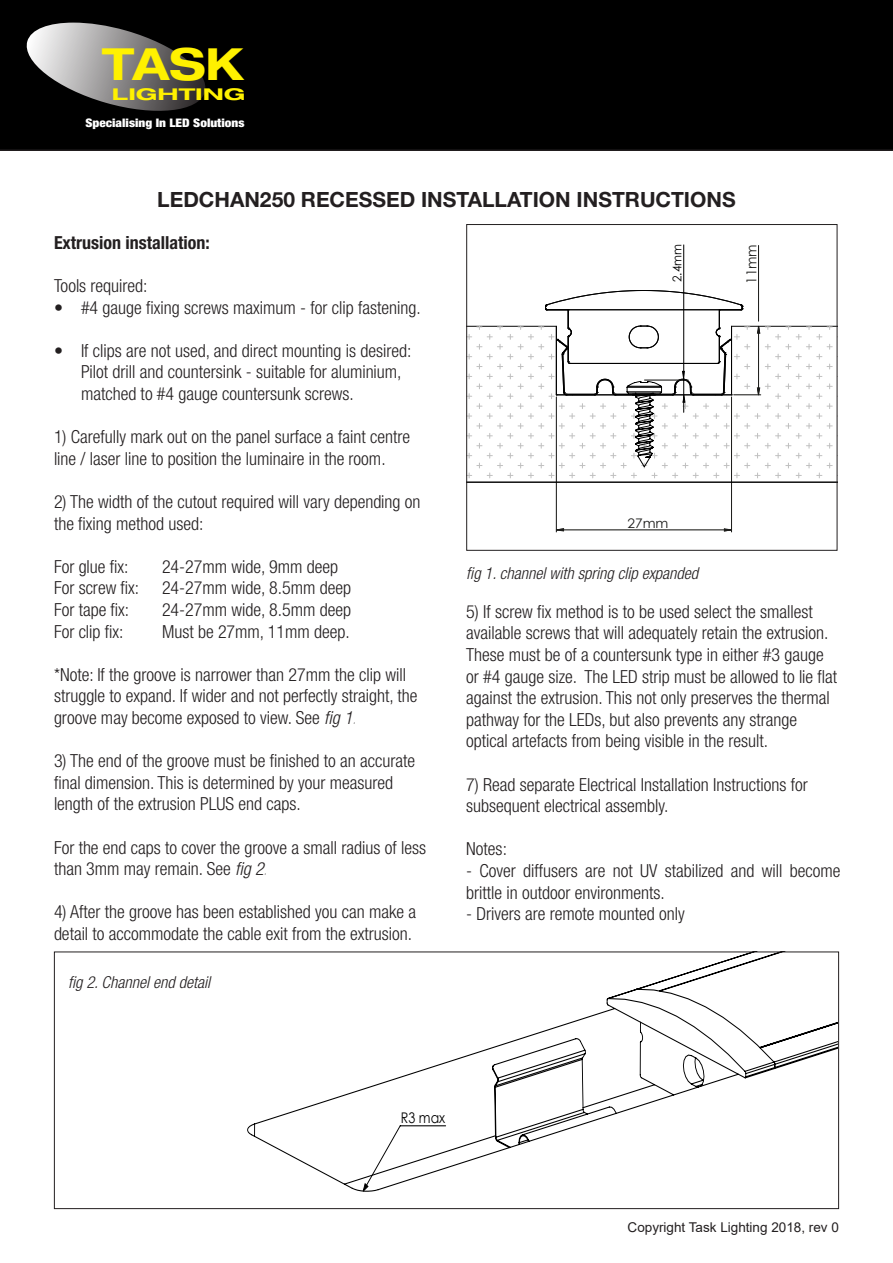
<style>
.page{position:relative;width:893px;height:1263px;background:#fff}
.page>*{position:absolute;margin:0;border:0;box-sizing:border-box;transform-origin:0 0}
.t1{font:700 expanded 44.25px "Helvetica Neue LT Std";color:#fff100}
.t2{font:700 21px "Helvetica Neue LT Std";color:#231f20}
.t3{font:300 condensed 18px/21.6px "Helvetica Neue LT Std";color:#231f20}
.t4{font:700 condensed 18px "Helvetica Neue LT Std";color:#231f20}
.t5{font:italic 300 condensed 16.5px "Helvetica Neue LT Std";color:#231f20}
.t6{font:700 expanded 16.2px "Helvetica Neue LT Std";color:#fff100;scale:1.41 1}
.t7{font:14.7px "Century Gothic";color:#000;scale:.85 1}
.t8{font:13.8px "Century Gothic";color:#1d1d1b;scale:.96 1}
.t9{font:13.5px "Arial";color:#231f20}
.t10{font:13.2px "Century Gothic";color:#1d1d1b;scale:1.04 1}
.t11{font:12.15px "Century Gothic";color:#000;scale:.96 1}
.t12{font:900 condensed 11.85px "Helvetica Neue LT Std";color:#fff;scale:1.12 1}
.s1{font-style:italic}
.s2{font-weight:200;font-style:italic;font-stretch:normal}
</style>
<div class="page">
<div style="left:0;top:0;width:893px;height:151px;background:#000"></div>
<hr style="left:556px;top:397px;width:1px;height:135px;background:#1d1d1b">
<hr style="left:731px;top:397px;width:1px;height:135px;background:#1d1d1b">
<hr style="left:758px;top:245px;width:1px;height:76px;background:#1d1d1b">
<svg style="left:555px;top:528px;width:176px;height:4px"></svg>
<hr style="left:467px;top:326px;width:89px;height:1px;background:#000">
<hr style="left:467px;top:482px;width:370px;height:1px;background:#000">
<svg style="left:468px;top:326px;width:65px;height:152px"></svg>
<hr style="left:683px;top:245px;width:1px;height:135px;background:#000">
<svg style="left:539px;top:290px;width:299px;height:188px"></svg>
<div style="left:466px;top:224px;width:371px;height:327px;border:1px solid #231f20"></div>
<svg style="left:247px;top:953px;width:590px;height:239px"></svg>
<div style="left:54px;top:951px;width:785px;height:258px;border:1px solid #231f20"></div>
<div style="left:19px;top:15px;width:232px;height:120px;background:#000"></div>
<svg style="left:26px;top:23px;width:180px;height:88px"></svg>
<p class="t1" style="left:102px;top:37px;width:144px">TASK</p>
<p class="t6" style="left:112px;top:84px;width:96px">LIGHTING</p>
<p class="t12" style="left:85px;top:115px;width:144px">Specialising In LED Solutions</p>
<p class="t2" style="left:157px;top:187px;width:580px">LEDCHAN250 RECESSED INSTALLATION INSTRUCTIONS</p>
<p class="t4" style="left:54px;top:231px;width:157px">Extrusion installation:</p>
<p class="t3" style="left:54px;top:275px;width:95px">Tools required:</p>
<p class="t3" style="left:54px;top:296px;width:368px">• #4 gauge fixing screws maximum - for clip fastening.</p>
<p class="t3" style="left:81px;top:339px;width:332px;text-indent:-27px">• If clips are not used, and direct mounting is desired:<br>Pilot drill and countersink - suitable for aluminium, matched to #4 gauge countersunk screws.</p>
<p class="t3" style="left:54px;top:426px;width:358px">1) Carefully mark out on the panel surface a faint centre line / laser line to position the luminaire in the room.</p>
<p class="t3" style="left:54px;top:491px;width:368px">2) The width of the cutout required will vary depending on the fixing method used:</p>
<p class="t3" style="left:54px;top:555px;width:76px">For glue fix:</p>
<p class="t3" style="left:162px;top:555px;width:178px">24-27mm wide, 9mm deep</p>
<p class="t3" style="left:54px;top:577px;width:87px">For screw fix:</p>
<p class="t3" style="left:162px;top:577px;width:191px">24-27mm wide, 8.5mm deep</p>
<p class="t3" style="left:54px;top:599px;width:77px">For tape fix:</p>
<p class="t3" style="left:162px;top:599px;width:191px">24-27mm wide, 8.5mm deep</p>
<p class="t3" style="left:54px;top:620px;width:71px">For clip fix:</p>
<p class="t3" style="left:162px;top:620px;width:189px">Must be 27mm, 11mm deep.</p>
<p class="t3" style="left:54px;top:663px;width:365px">*Note: If the groove is narrower than 27mm the clip will struggle to expand. If wider and not perfectly straight, the groove may become exposed to view. See <span class="s1">fig 1</span><span class="s2">.</span></p>
<p class="t3" style="left:54px;top:750px;width:363px">3) The end of the groove must be finished to an accurate final dimension. This is determined by your measured length of the extrusion PLUS end caps.</p>
<p class="t3" style="left:54px;top:836px;width:374px">For the end caps to cover the groove a small radius of less than 3mm may remain. See <span class="s1">fig 2</span><span class="s2">.</span></p>
<p class="t3" style="left:54px;top:901px;width:364px">4) After the groove has been established you can make a detail to accommodate the cable exit from the extrusion.</p>
<p class="t11" style="left:669px;top:282px;width:41px;rotate:-90deg">2.4mm</p>
<p class="t8" style="left:742px;top:284px;width:43px;rotate:-90deg">11mm</p>
<p class="t10" style="left:627px;top:514px;width:41px">27mm</p>
<p class="t5" style="left:466px;top:563px;width:233px">fig 1. channel with spring clip expanded</p>
<p class="t3" style="left:466px;top:600px;width:372px">5) If screw fix method is to be used select the smallest available screws that will adequately retain the extrusion.<br>These must be of a countersunk type in either #3 gauge or #4 gauge size. The LED strip must be allowed to lie flat against the extrusion. This not only preserves the thermal pathway for the LEDs, but also prevents any strange optical artefacts from being visible in the result.</p>
<p class="t3" style="left:466px;top:773px;width:343px">7) Read separate Electrical Installation Instructions for subsequent electrical assembly.</p>
<p class="t3" style="left:466px;top:838px;width:42px">Notes:</p>
<p class="t3" style="left:466px;top:860px;width:376px">- Cover diffusers are not UV stabilized and will become brittle in outdoor environments.</p>
<p class="t3" style="left:466px;top:903px;width:220px">- Drivers are remote mounted only</p>
<p class="t5" style="left:68px;top:972px;width:144px">fig 2. Channel end detail</p>
<p class="t7" style="left:401px;top:1107px;width:54px">R3 max</p>
<p class="t9" style="left:628px;top:1218px;width:213px">Copyright Task Lighting 2018, rev 0</p>
</div>
